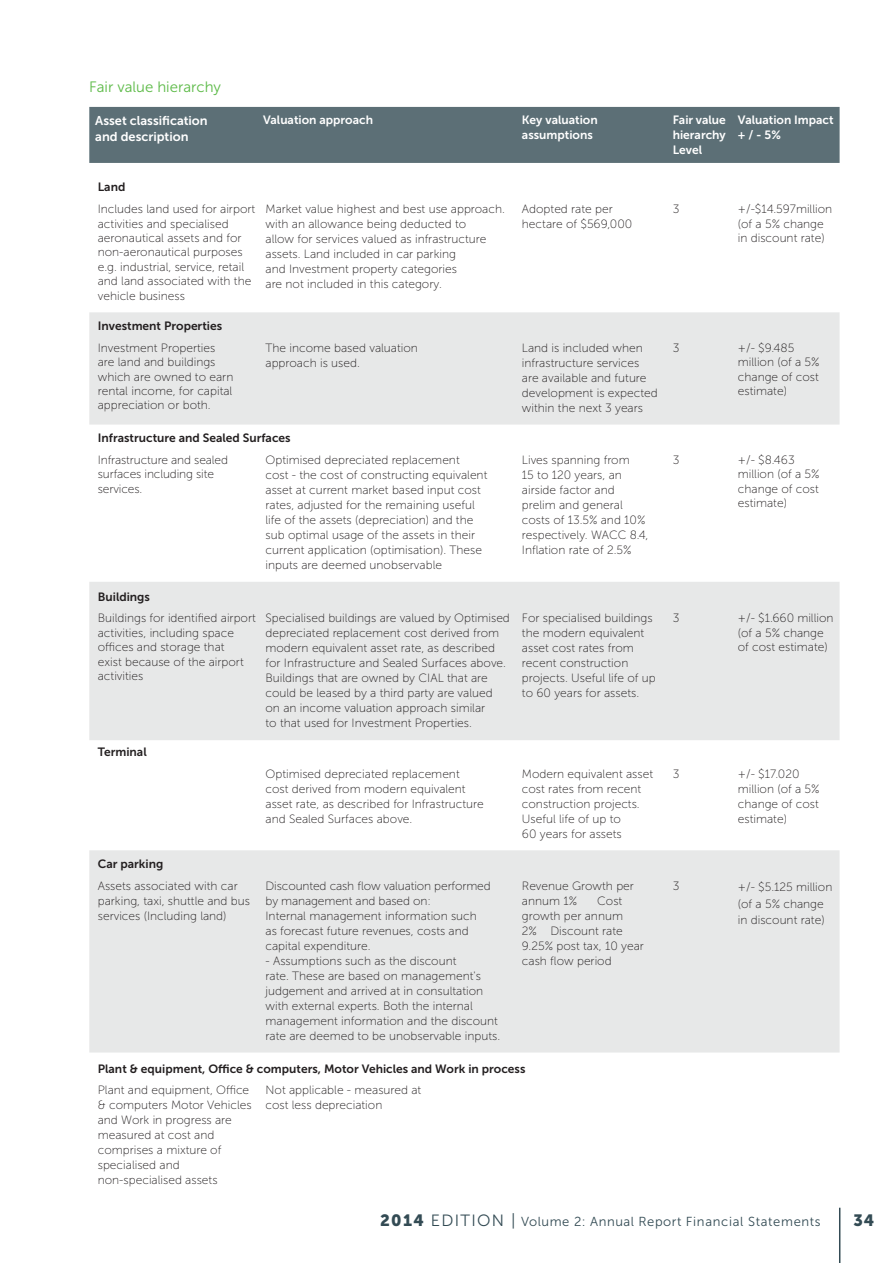
<style>
.page{position:relative;width:893px;height:1263px;background:#fff}
.page>*{position:absolute;margin:0;border:0;box-sizing:border-box;transform-origin:0 0}
.t1{font:16.35px "Museo Sans 900";color:#334b54}
.Sub_Sub_Heading{font:15px "Museo Sans 300";color:#5cba47}
.t2{font:13.05px "Museo Sans 300";letter-spacing:.045em;color:#334b54}
.Body_Copy_Black{font:12.75px/16.5px "Museo Sans 700";color:#fff}
.Body_Copy_Black-2{font:12px/15px "Museo Sans 100";color:#231f20}
.Bold_Body_Copy{font:12px "Museo Sans 700";color:#231f20}
.Body_Copy_Black-3{font:12px/15px "Museo Sans 700";color:#fff}
.Body_Copy{font:12px/16.5px "Museo Sans 100";color:#231f20}
.s1{font-family:"Museo Sans 900";font-size:16.35px}
.s2{font-size:16.35px}
</style>
<div class="page">
<hr style="left:839px;top:1208px;width:1px;height:55px;background:#334b54">
<div style="left:89px;top:107px;width:751px;height:56px;background:#5c6f76"></div>
<svg style="left:89px;top:312px;width:751px;height:740px;fill:#e7e8e8"></svg>
<p class="Sub_Sub_Heading" style="left:89px;top:79px;width:133px">Fair value hierarchy</p>
<p class="Body_Copy_Black" style="left:95px;top:112px;width:114px">Asset classification and description</p>
<p class="Body_Copy_Black-3" style="left:263px;top:113px;width:112px">Valuation approach</p>
<p class="Body_Copy_Black-3" style="left:522px;top:113px;width:77px">Key valuation assumptions</p>
<p class="Body_Copy_Black-3" style="left:673px;top:113px;width:55px;text-align:justify">Fair value hierarchy Level</p>
<p class="Body_Copy_Black-3" style="left:738px;top:113px;width:97px">Valuation Impact + / - 5%</p>
<p class="Bold_Body_Copy" style="left:98px;top:181px;width:29px">Land</p>
<p class="Body_Copy_Black-2" style="left:98px;top:202px;width:159px;line-height:14.4px">Includes land used for airport activities and specialised aeronautical assets and for non-aeronautical purposes e.g. industrial, service, retail and land associated with the vehicle business</p>
<p class="Body_Copy_Black-2" style="left:266px;top:202px;width:241px">Market value highest and best use approach. with an allowance being deducted to<br>allow for services valued as infrastructure assets. Land included in car parking<br>and Investment property categories<br>are not included in this category.</p>
<p class="Body_Copy_Black-2" style="left:522px;top:202px;width:112px">Adopted rate per hectare of $569,000</p>
<p class="Body_Copy_Black-2" style="left:673px;top:202px;width:8px">3</p>
<p class="Body_Copy_Black-2" style="left:738px;top:202px;width:96px;line-height:14.4px">+/-$14.597million (of a 5% change in discount rate)</p>
<p class="Bold_Body_Copy" style="left:98px;top:319px;width:126px">Investment Properties</p>
<p class="Body_Copy_Black-2" style="left:98px;top:341px;width:137px;line-height:14.4px">Investment Properties are land and buildings which are owned to earn rental income, for capital appreciation or both.</p>
<p class="Body_Copy_Black-2" style="left:266px;top:340px;width:154px">The income based valuation approach is used.</p>
<p class="Body_Copy_Black-2" style="left:522px;top:340px;width:137px">Land is included when infrastructure services are available and future development is expected within the next 3 years</p>
<p class="Body_Copy_Black-2" style="left:673px;top:340px;width:8px">3</p>
<p class="Body_Copy_Black-2" style="left:738px;top:341px;width:83px;line-height:14.4px">+/- $9.485 million (of a 5% change of cost estimate)</p>
<p class="Bold_Body_Copy" style="left:98px;top:431px;width:194px">Infrastructure and Sealed Surfaces</p>
<p class="Body_Copy_Black-2" style="left:98px;top:453px;width:132px;line-height:14.4px">Infrastructure and sealed surfaces including site services.</p>
<p class="Body_Copy_Black-2" style="left:266px;top:452px;width:223px">Optimised depreciated replacement<br>cost - the cost of constructing equivalent asset at current market based input cost rates, adjusted for the remaining useful life of the assets (depreciation) and the sub optimal usage of the assets in their current application (optimisation). These inputs are deemed unobservable</p>
<p class="Body_Copy_Black-2" style="left:522px;top:452px;width:128px">Lives spanning from<br>15 to 120 years, an airside factor and prelim and general costs of 13.5% and 10% respectively. WACC 8.4,<br>Inflation rate of 2.5%</p>
<p class="Body_Copy_Black-2" style="left:673px;top:452px;width:8px">3</p>
<p class="Body_Copy_Black-2" style="left:738px;top:453px;width:83px;line-height:14.4px">+/- $8.463 million (of a 5% change of cost estimate)</p>
<p class="Bold_Body_Copy" style="left:98px;top:590px;width:54px">Buildings</p>
<p class="Body_Copy_Black-2" style="left:98px;top:611px;width:160px;line-height:14.4px">Buildings for identified airport activities, including space offices and storage that<br>exist because of the airport activities</p>
<p class="Body_Copy_Black-2" style="left:266px;top:611px;width:246px">Specialised buildings are valued by Optimised depreciated replacement cost derived from modern equivalent asset rate, as described for Infrastructure and Sealed Surfaces above.<br>Buildings that are owned by CIAL that are could be leased by a third party are valued on an income valuation approach similar<br>to that used for Investment Properties.</p>
<p class="Body_Copy_Black-2" style="left:522px;top:611px;width:135px">For specialised buildings the modern equivalent asset cost rates from recent construction projects. Useful life of up to 60 years for assets.</p>
<p class="Body_Copy_Black-2" style="left:673px;top:611px;width:8px">3</p>
<p class="Body_Copy_Black-2" style="left:738px;top:611px;width:97px;line-height:14.4px">+/- $1.660 million (of a 5% change of cost estimate)</p>
<p class="Bold_Body_Copy" style="left:98px;top:745px;width:50px">Terminal</p>
<p class="Body_Copy_Black-2" style="left:266px;top:766px;width:220px">Optimised depreciated replacement cost derived from modern equivalent asset rate, as described for Infrastructure and Sealed Surfaces above.</p>
<p class="Body_Copy_Black-2" style="left:522px;top:766px;width:133px">Modern equivalent asset cost rates from recent construction projects.<br>Useful life of up to<br>60 years for assets</p>
<p class="Body_Copy_Black-2" style="left:673px;top:766px;width:8px">3</p>
<p class="Body_Copy_Black-2" style="left:738px;top:766px;width:83px">+/- $17.020 million (of a 5% change of cost estimate)</p>
<p class="Bold_Body_Copy" style="left:98px;top:857px;width:67px">Car parking</p>
<p class="Body_Copy_Black-2" style="left:98px;top:878px;width:154px">Assets associated with car parking, taxi, shuttle and bus services (Including land)</p>
<p class="Body_Copy_Black-2" style="left:266px;top:878px;width:227px">Discounted cash flow valuation performed by management and based on:<br>Internal management information such as forecast future revenues, costs and capital expenditure.</p>
<p class="Body_Copy_Black-2" style="left:266px;top:953px;width:236px">- Assumptions such as the discount<br>rate. These are based on management's judgement and arrived at in consultation with external experts. Both the internal management information and the discount rate are deemed to be unobservable inputs.</p>
<p class="Body_Copy_Black-2" style="left:522px;top:878px;width:114px">Revenue Growth per annum 1%</p>
<p class="Body_Copy_Black-2" style="left:673px;top:878px;width:8px">3</p>
<p class="Body_Copy" style="left:738px;top:879px;width:96px">+/- $5.125 million (of a 5% change in discount rate)</p>
<p class="Body_Copy_Black-2" style="left:522px;top:893px;width:123px;text-indent:75px">Cost growth per annum<br>2% Discount rate<br>9.25% post tax, 10 year cash flow period</p>
<p class="Bold_Body_Copy" style="left:98px;top:1062px;width:429px">Plant &amp; equipment, Office &amp; computers, Motor Vehicles and Work in process</p>
<p class="Body_Copy_Black-2" style="left:98px;top:1083px;width:155px">Plant and equipment, Office &amp; computers Motor Vehicles and Work in progress are measured at cost and</p>
<p class="Body_Copy_Black-2" style="left:98px;top:1143px;width:125px">comprises a mixture of specialised and</p>
<p class="Body_Copy_Black-2" style="left:98px;top:1173px;width:121px">non-specialised assets</p>
<p class="Body_Copy_Black-2" style="left:266px;top:1083px;width:157px">Not applicable - measured at cost less depreciation</p>
<p class="t2" style="left:380px;top:1214px;width:442px"><span class="s1">2014</span> <span class="s2">EDITION |</span> Volume 2: Annual Report Financial Statements</p>
<h1 class="t1" style="left:853px;top:1211px;width:22px">34</h1>
</div>
